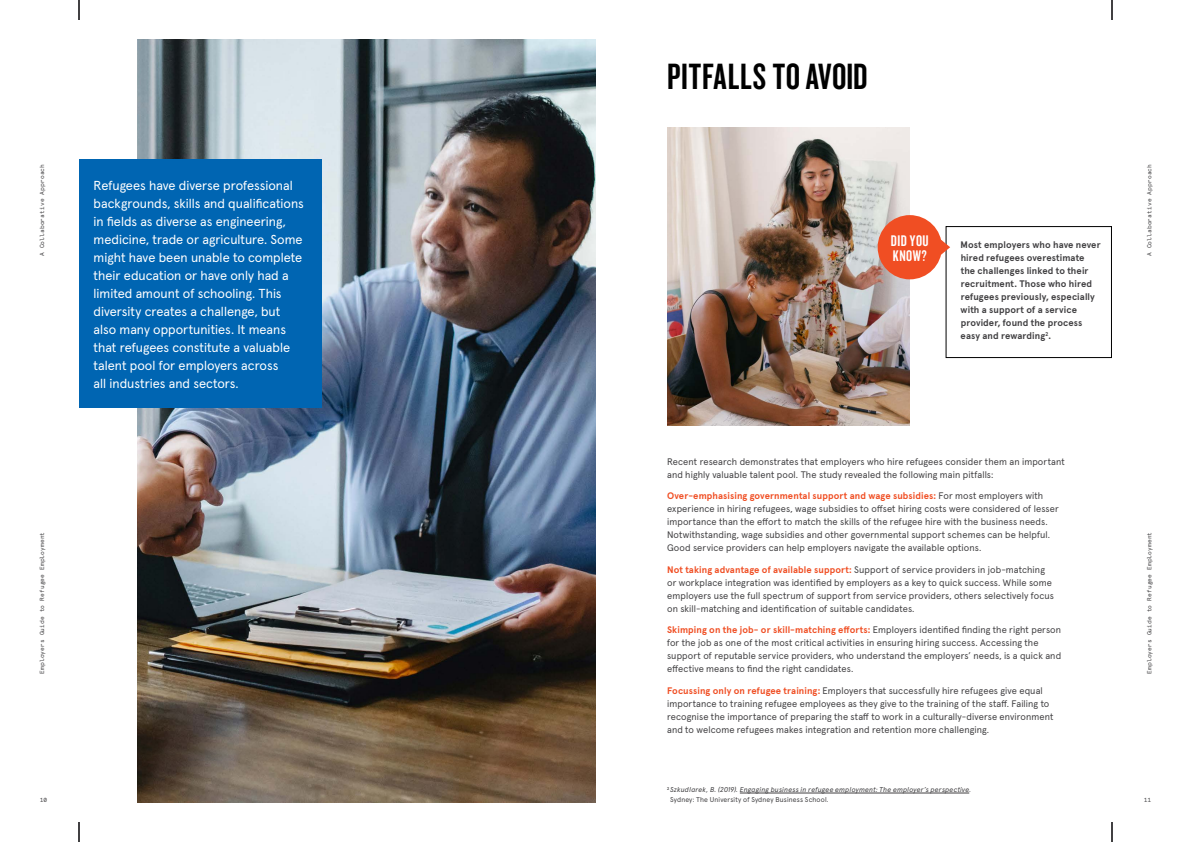
<style>
.page{position:relative;width:1191px;height:842px;background:#fff}
.page>*{position:absolute;margin:0;border:0;box-sizing:border-box;transform-origin:0 0}
.Cover_Text_-_9_5_13p{font:38px "Knockout HTF48 Featherweight";letter-spacing:.015em;color:#000}
.Cover_Text_-_9_5_13p-2{font:16px/15px "Knockout HTF48 Featherweight";letter-spacing:.03em;color:#fff}
.Body_Text_-_9_5_13pt{font:13px/18px "Apercu Pro";color:#fff}
.Body_Text_-_9_5_13pt-2{font:9.5px/13px "Apercu Pro";letter-spacing:.01em;color:#414042}
.Body_Text_-_9_5_13pt-3{font:700 9.5px/13px "Apercu Pro";letter-spacing:.01em;color:#414042}
.Body_Text_-_9_5_13pt-4{font:italic 7px "Apercu Pro";letter-spacing:.01em;color:#414042}
.Body_Text_-_9_5_13pt-5{font:7px "Apercu Pro";letter-spacing:.02em;color:#414042}
.t1{font:6px "Apercu Mono Pro";letter-spacing:.02em;color:#414042}
.s1{font-weight:700;color:#f04e23}
.s2{font-style:normal}
</style>
<div class="page">
<img style="left:137px;top:779px;width:458px;height:23px">
<img style="left:137px;top:40px;width:458px;height:739px">
<div style="left:79px;top:160px;width:243px;height:248px;background:#0065b2"></div>
<img style="left:667px;top:128px;width:242px;height:297px">
<hr style="left:740px;top:793px;width:229px;height:1px;background:#414042">
<hr style="left:1110px;top:822px;width:2px;height:20px;background:#414042">
<hr style="left:1110px;top:0;width:2px;height:20px;background:#414042">
<svg style="left:79px;top:822px;width:1px;height:20px"></svg>
<svg style="left:79px;top:0;width:1px;height:20px"></svg>
<div style="left:946px;top:226px;width:165px;height:132px;border:1px solid #000"></div>
<svg style="left:938px;top:232px;width:12px;height:30px"></svg>
<div style="left:877px;top:215px;width:65px;height:64px;background:#f04e23;border-radius:50%"></div>
<p class="t1" style="left:38px;top:256px;width:94px;rotate:-90deg">A Collaborative Approach</p>
<p class="Body_Text_-_9_5_13pt" style="left:94px;top:175px;width:212px">Refugees have diverse professional backgrounds, skills and qualifications in fields as diverse as engineering, medicine, trade or agriculture. Some might have been unable to complete their education or have only had a limited amount of schooling. This diversity creates a challenge, but also many opportunities. It means that refugees constitute a valuable talent pool for employers across<br>all industries and sectors.</p>
<p class="t1" style="left:38px;top:674px;width:143px;rotate:-90deg">Employers Guide to Refugee Employment</p>
<p class="Cover_Text_-_9_5_13p" style="left:667px;top:57px;width:202px">PITFALLS TO AVOID</p>
<p class="Cover_Text_-_9_5_13p-2" style="left:891px;top:234px;width:39px">DID YOU<br>KNOW?</p>
<p class="Body_Text_-_9_5_13pt-3" style="left:960px;top:238px;width:142px">Most employers who have never hired refugees overestimate the challenges linked to their recruitment. Those who hired refugees previously, especially with a support of a service provider, found the process easy and rewarding<sup>2</sup>.</p>
<p class="t1" style="left:1144px;top:256px;width:94px;rotate:-90deg">A Collaborative Approach</p>
<p class="Body_Text_-_9_5_13pt-2" style="left:667px;top:454px;width:399px">Recent research demonstrates that employers who hire refugees consider them an important and highly valuable talent pool. The study revealed the following main pitfalls:</p>
<p class="Body_Text_-_9_5_13pt-2" style="left:667px;top:489px;width:393px"><span class="s1">Over-emphasising governmental support and wage subsidies:</span> For most employers with experience in hiring refugees, wage subsidies to offset hiring costs were considered of lesser importance than the effort to match the skills of the refugee hire with the business needs.<br>Notwithstanding, wage subsidies and other governmental support schemes can be helpful.<br>Good service providers can help employers navigate the available options.</p>
<p class="Body_Text_-_9_5_13pt-2" style="left:667px;top:562px;width:388px"><span class="s1">Not taking advantage of available support:</span> Support of service providers in job-matching or workplace integration was identified by employers as a key to quick success. While some employers use the full spectrum of support from service providers, others selectively focus on skill-matching and identification of suitable candidates.</p>
<p class="Body_Text_-_9_5_13pt-2" style="left:667px;top:623px;width:395px"><span class="s1">Skimping on the job- or skill-matching efforts:</span> Employers identified finding the right person for the job as one of the most critical activities in ensuring hiring success. Accessing the support of reputable service providers, who understand the employers’ needs, is a quick and effective means to find the right candidates.</p>
<p class="Body_Text_-_9_5_13pt-2" style="left:667px;top:683px;width:388px"><span class="s1">Focussing only on refugee training:</span> Employers that successfully hire refugees give equal importance to training refugee employees as they give to the training of the staff. Failing to recognise the importance of preparing the staff to work in a culturally-diverse environment and to welcome refugees makes integration and retention more challenging.</p>
<p class="Body_Text_-_9_5_13pt-4" style="left:667px;top:784px;width:305px"><sup>2</sup> Szkudlarek, B. (2019). Engaging business in refugee employment: The employer’s perspective<span class="s2">.</span></p>
<p class="t1" style="left:1144px;top:674px;width:143px;rotate:-90deg">Employers Guide to Refugee Employment</p>
<p class="t1" style="left:40px;top:795px;width:9px">10</p>
<p class="Body_Text_-_9_5_13pt-5" style="left:670px;top:794px;width:160px">Sydney: The University of Sydney Business School.</p>
<p class="t1" style="left:1143px;top:795px;width:9px">11</p>
</div>
